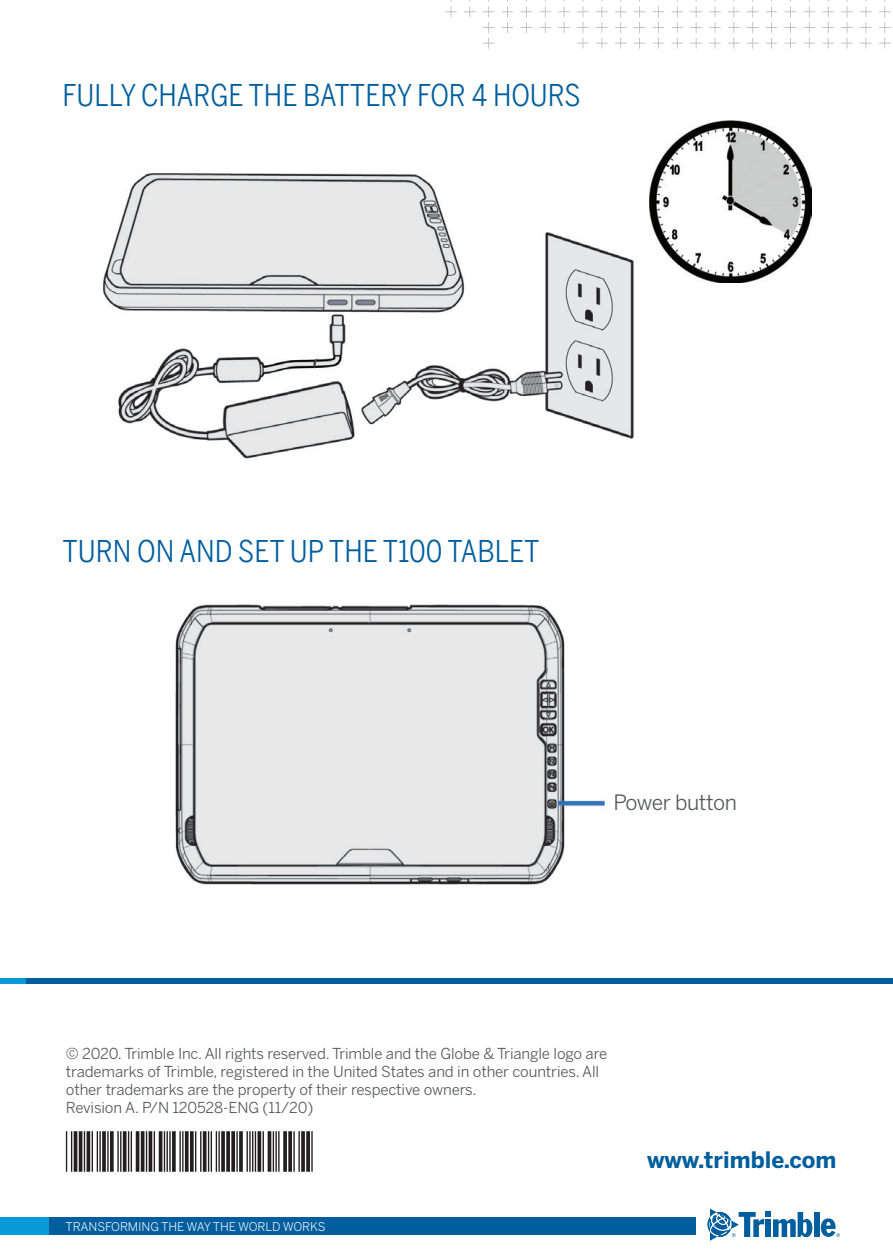
<style>
.page{position:relative;width:893px;height:1259px;background:#fff}
.page>*{position:absolute;margin:0;border:0;box-sizing:border-box;transform-origin:0 0}
.t1{font:54px "Free 3 of 9";color:#231f20}
.Heading1_CAPS_Conden{font:30px "Benton Sans Condensed";color:#005e9e}
.t2{font:700 22.5px "Benton Sans";color:#005e9e}
.BodyText{font:21px "Benton Sans";letter-spacing:-.02em;color:#57585a}
.t3{font:15px/18px "Benton Sans";letter-spacing:-.01em;color:#57585a}
.t4{font:12px "Benton Sans";letter-spacing:-.01em;color:#fff}
</style>
<div class="page">
<div style="left:814px;top:1212px;width:5px;height:25px;background:#005e9e"></div>
<svg style="left:708px;top:1208px;width:104px;height:32px"></svg>
<svg style="left:821px;top:1218px;width:19px;height:19px"></svg>
<div style="left:0;top:1217px;width:693px;height:17px;background:#069ad9"></div>
<div style="left:49px;top:1217px;width:646px;height:17px;background:#005e9e"></div>
<svg style="left:445px;top:0;width:445px;height:49px"></svg>
<img style="left:103px;top:173px;width:531px;height:286px">
<img style="left:175px;top:604px;width:430px;height:281px">
<img style="left:649px;top:121px;width:162px;height:162px">
<div style="left:0;top:978px;width:44px;height:5px;background:#069ad9"></div>
<div style="left:26px;top:978px;width:867px;height:5px;background:#005e9e"></div>
<p class="Heading1_CAPS_Conden" style="left:62px;top:74px;width:520px">FULLY CHARGE THE BATTERY FOR 4 HOURS</p>
<p class="Heading1_CAPS_Conden" style="left:62px;top:530px;width:479px">TURN ON AND SET UP THE T100 TABLET</p>
<p class="BodyText" style="left:614px;top:789px;width:125px">Power button</p>
<p class="t3" style="left:66px;top:1044px;width:543px">© 2020. Trimble Inc. All rights reserved. Trimble and the Globe &amp; Triangle logo are trademarks of Trimble, registered in the United States and in other countries. All other trademarks are the property of their respective owners.<br>Revision A. P/N 120528-ENG (11/20)</p>
<h1 class="t1" style="left:66px;top:1121px;width:250px">*120528-ENG*</h1>
<p class="t4" style="left:65px;top:1219px;width:262px">TRANSFORMING THE WAY THE WORLD WORKS</p>
<h3 class="t2" style="left:647px;top:1146px;width:191px">www.trimble.com</h3>
</div>
